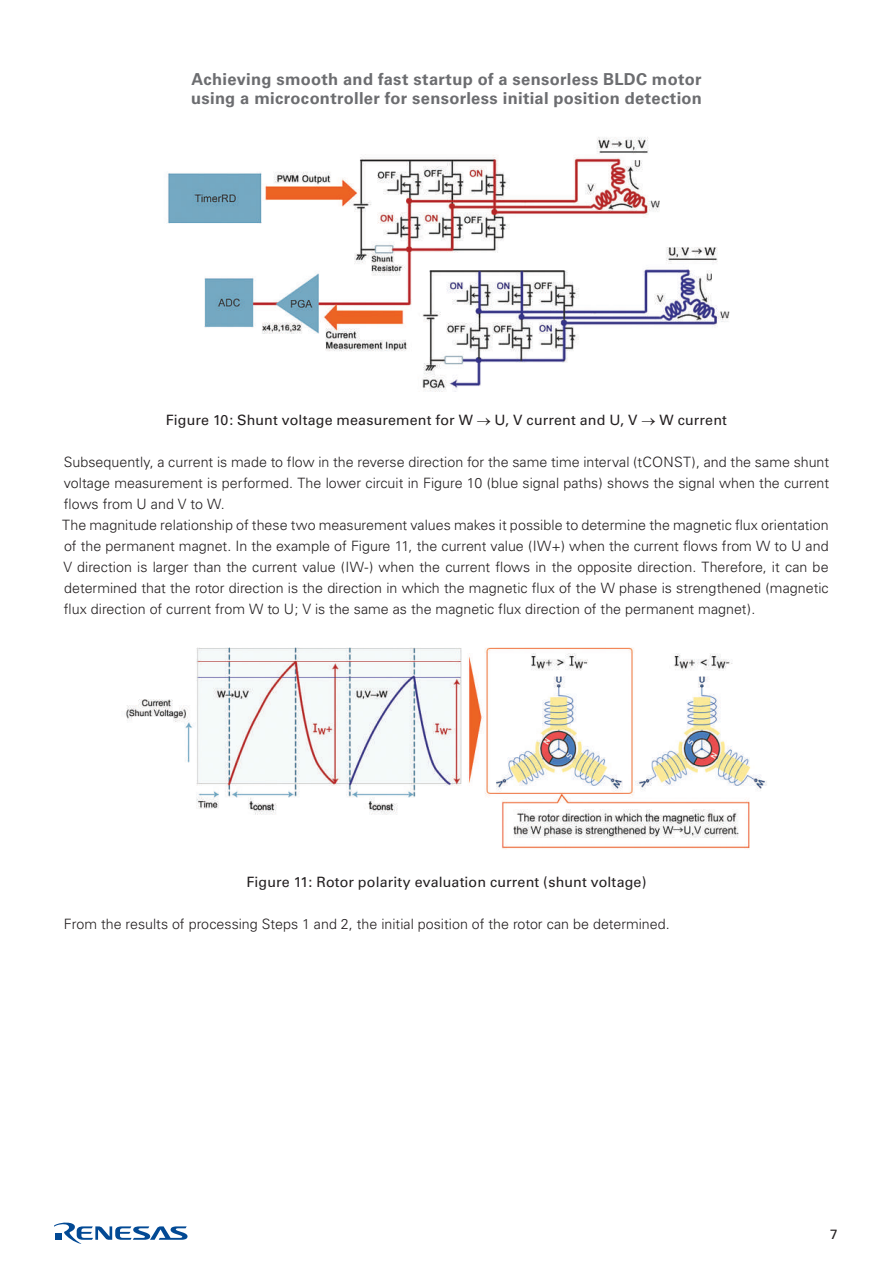
<style>
.page{position:relative;width:893px;height:1263px;background:#fff}
.page>*{position:absolute;margin:0;border:0;box-sizing:border-box;transform-origin:0 0}
.t1{font:700 16.5px/19.8px "Univers";letter-spacing:.02em;color:#6c6d70}
.t2{font:300 14.25px/21px "Univers";color:#231f20}
.t3{font:14.25px "Univers";letter-spacing:.01em;color:#231f20}
.t4{font:13.5px "Univers";color:#231f20}
</style>
<div class="page">
<svg style="left:54px;top:1222px;width:134px;height:22px"></svg>
<img style="left:166px;top:137px;width:564px;height:255px">
<img style="left:124px;top:647px;width:643px;height:202px">
<p class="t1" style="left:191px;top:69px;width:512px">Achieving smooth and fast startup of a sensorless BLDC motor using a microcontroller for sensorless initial position detection</p>
<p class="t3" style="left:166px;top:411px;width:563px">Figure 10: Shunt voltage measurement for W → U, V current and U, V → W current</p>
<p class="t2" style="left:62px;top:451px;width:768px">Subsequently, a current is made to flow in the reverse direction for the same time interval (tCONST), and the same shunt voltage measurement is performed. The lower circuit in Figure 10 (blue signal paths) shows the signal when the current flows from U and V to W.<br>The magnitude relationship of these two measurement values makes it possible to determine the magnetic flux orientation of the permanent magnet. In the example of Figure 11, the current value (IW+) when the current flows from W to U and V direction is larger than the current value (IW-) when the current flows in the opposite direction. Therefore, it can be determined that the rotor direction is the direction in which the magnetic flux of the W phase is strengthened (magnetic flux direction of current from W to U; V is the same as the magnetic flux direction of the permanent magnet).</p>
<p class="t3" style="left:246px;top:873px;width:402px">Figure 11: Rotor polarity evaluation current (shunt voltage)</p>
<p class="t2" style="left:64px;top:913px;width:607px">From the results of processing Steps 1 and 2, the initial position of the rotor can be determined.</p>
<p class="t4" style="left:830px;top:1227px;width:9px">7</p>
</div>
